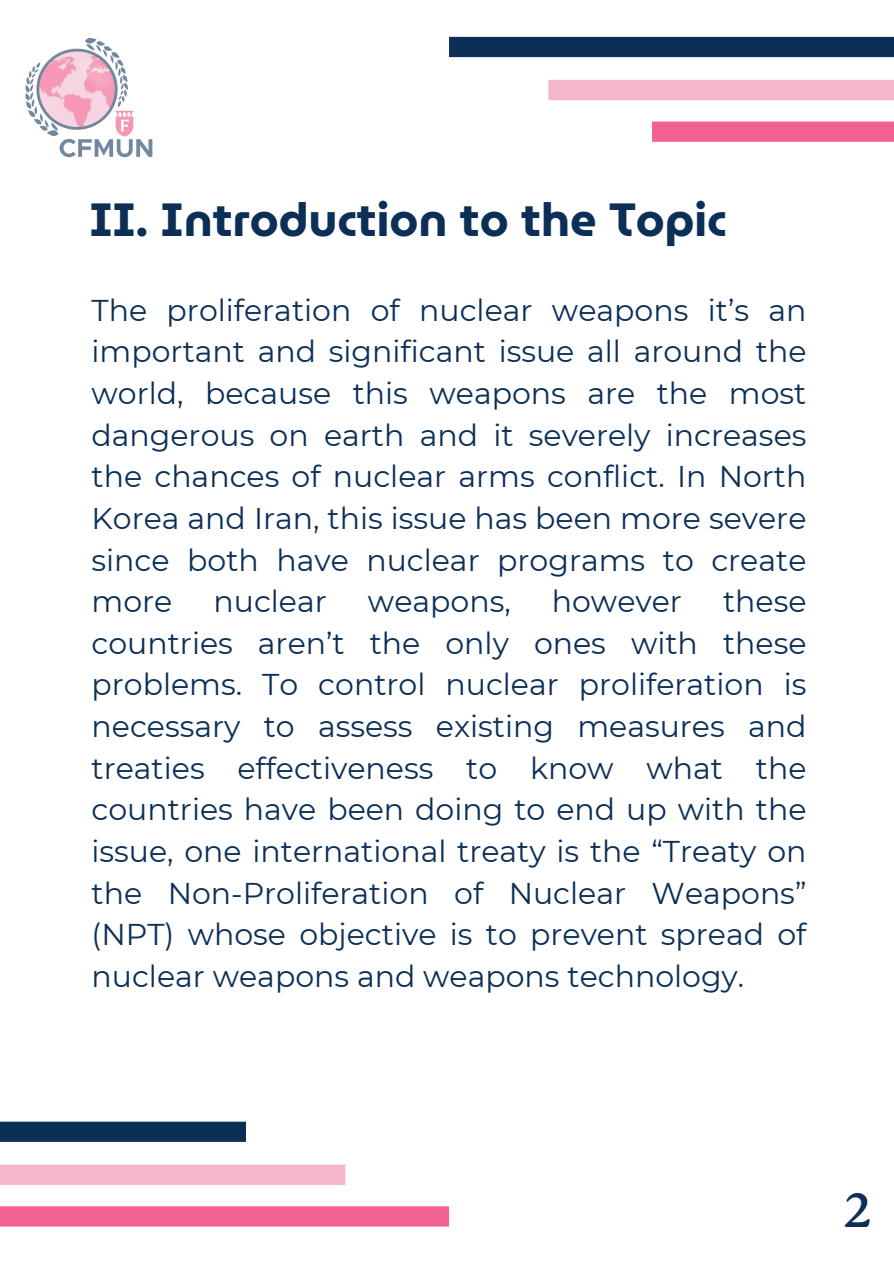
<style>
.page{position:relative;width:894px;height:1264px;background:#fff}
.page>*{position:absolute;margin:0;border:0;box-sizing:border-box;transform-origin:0 0}
.t1{font:47.85px "Roca One";color:#0b2f57}
.t2{font:700 46.5px "Museo Moderno";color:#0b2f57}
.t3{font:30px/41.7px "Montserrat";color:#0b2f57;text-align:justify}
</style>
<div class="page">
<img style="left:25px;top:37px;width:128px;height:121px">
<div style="left:449px;top:37px;width:444px;height:20px;background:#0b2f57"></div>
<div style="left:548px;top:80px;width:345px;height:20px;background:#f4b5cd"></div>
<div style="left:651px;top:121px;width:242px;height:21px;background:#f26191"></div>
<div style="left:0;top:1121px;width:246px;height:20px;background:#0b2f57"></div>
<div style="left:0;top:1164px;width:345px;height:20px;background:#f4b5cd"></div>
<div style="left:0;top:1206px;width:449px;height:20px;background:#f26191"></div>
<p class="t2" style="left:89px;top:182px;width:638px">II. Introduction to the Topic</p>
<p class="t3" style="left:91px;top:289px;width:716px">The proliferation of nuclear weapons it’s an important and significant issue all around the world, because this weapons are the most dangerous on earth and it severely increases the chances of nuclear arms conflict. In North Korea and Iran, this issue has been more severe since both have nuclear programs to create more</p>
<p class="t3" style="left:91px;top:580px;width:716px;text-indent:631px">these countries aren’t the only ones with these problems. To control nuclear proliferation is necessary to assess existing measures and treaties effectiveness to know what the countries have been doing to end up with the issue, one international treaty is the “Treaty on the Non-Proliferation of Nuclear Weapons” (NPT) whose objective is to prevent spread of nuclear weapons and weapons technology.</p>
<p class="t3" style="left:213px;top:580px;width:115px">nuclear</p>
<p class="t3" style="left:368px;top:580px;width:144px">weapons,</p>
<p class="t3" style="left:551px;top:580px;width:131px">however</p>
<p class="t1" style="left:843px;top:1182px;width:30px">2</p>
</div>
